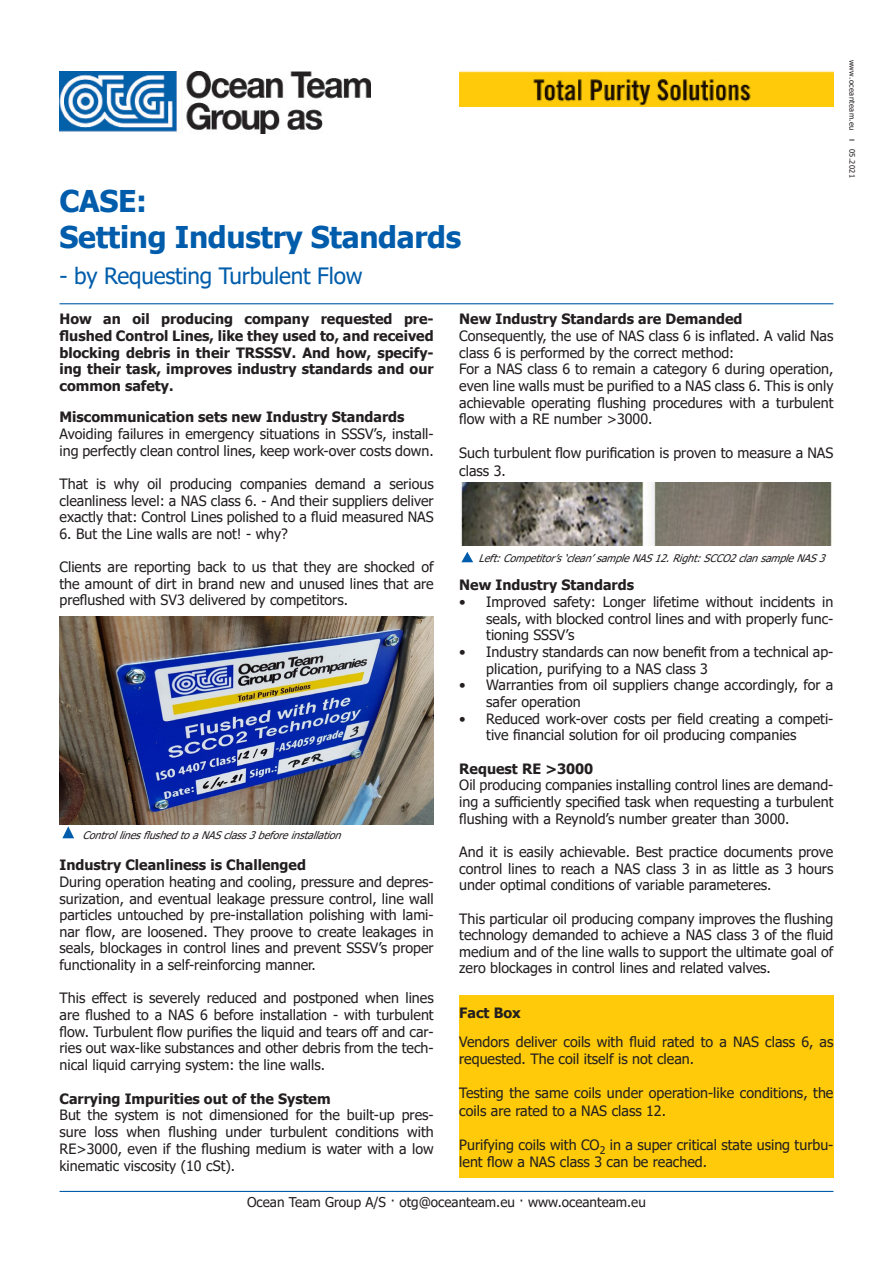
<style>
.page{position:relative;width:893px;height:1263px;background:#fff}
.page>*{position:absolute;margin:0;border:0;box-sizing:border-box;transform-origin:0 0}
.t1{font:700 30px "Tahoma";letter-spacing:-.01em;color:#015dab}
.t2{font:22.5px "Tahoma";letter-spacing:-.01em;color:#015dab}
.t3{font:14.25px/16.6px "Tahoma";color:#231f20;text-align:justify}
.t4{font:700 14.25px/16.6px "Tahoma";color:#231f20;text-align:justify}
.t5{font:13.5px "Tahoma";color:#231f20}
.t6{font:italic 10.5px "Tahoma";color:#231f20}
.t7{font:7.5px "Tahoma";letter-spacing:.05em;color:#231f20}
.s1{font-family:"Franklin Gothic";font-weight:500}
</style>
<div class="page">
<hr style="left:60px;top:1191px;width:773px;height:1px;background:#015dab">
<img style="left:60px;top:72px;width:311px;height:61px">
<img style="left:459px;top:71px;width:374px;height:35px">
<hr style="left:60px;top:303px;width:773px;height:1px;background:#015dab">
<svg style="left:62px;top:826px;width:12px;height:12px"></svg>
<svg style="left:461px;top:552px;width:12px;height:10px"></svg>
<img style="left:60px;top:617px;width:374px;height:208px">
<img style="left:461px;top:483px;width:371px;height:62px">
<div style="left:459px;top:995px;width:374px;height:183px;background:#feca0a"></div>
<p class="t1" style="left:60px;top:180px;width:89px">CASE:</p>
<p class="t1" style="left:60px;top:216px;width:403px">Setting Industry Standards</p>
<p class="t2" style="left:60px;top:261px;width:304px">- by Requesting Turbulent Flow</p>
<p class="t4" style="left:60px;top:311px;width:376px">How an oil producing company requested pre&shy;flushed Control Lines, like they used to, and received blocking debris in their TRSSSV. And how, specify&shy;ing their task, improves industry standards and our common safety.</p>
<p class="t4" style="left:60px;top:409px;width:346px">Miscommunication sets new Industry Standards</p>
<p class="t3" style="left:60px;top:426px;width:376px">Avoiding failures in emergency situations in SSSV’s, install&shy;ing perfectly clean control lines, keep work-over costs down.</p>
<p class="t3" style="left:60px;top:476px;width:376px">That is why oil producing companies demand a serious cleanliness level: a NAS class 6. - And their suppliers deliver exactly that: Control Lines polished to a fluid measured NAS</p>
<p class="t3" style="left:60px;top:526px;width:230px">6. But the Line walls are not! - why?</p>
<p class="t3" style="left:60px;top:559px;width:376px">Clients are reporting back to us that they are shocked of the amount of dirt in brand new and unused lines that are preflushed with SV3 delivered by competitors.</p>
<p class="t4" style="left:459px;top:311px;width:285px">New Industry Standards are Demanded</p>
<p class="t3" style="left:459px;top:328px;width:376px">Consequently, the use of NAS class 6 is inflated. A valid Nas class 6 is performed by the correct method:</p>
<p class="t3" style="left:459px;top:362px;width:376px">For a NAS class 6 to remain a category 6 during operation, even line walls must be purified to a NAS class 6. This is only achievable operating flushing procedures with a turbulent flow with a RE number &gt;3000.</p>
<p class="t3" style="left:459px;top:445px;width:376px;line-height:17.1px">Such turbulent flow purification is proven to measure a NAS class 3.</p>
<p class="t6" style="left:479px;top:551px;width:353px">Left:Competitor’s‘clean’sampleNAS12.Right:SCCO2clansampleNAS3</p>
<p class="t4" style="left:459px;top:577px;width:176px">New Industry Standards</p>
<p class="t3" style="left:486px;top:594px;width:349px;text-indent:-27px">• Improved safety: Longer lifetime without incidents in seals, with blocked control lines and with properly func&shy;tioning SSSV’s</p>
<p class="t3" style="left:486px;top:644px;width:349px;text-indent:-27px">• Industry standards can now benefit from a technical ap&shy;plication, purifying to a NAS class 3</p>
<p class="t3" style="left:486px;top:678px;width:349px;text-indent:-27px">• Warranties from oil suppliers change accordingly, for a safer operation</p>
<p class="t3" style="left:486px;top:711px;width:349px;text-indent:-27px">• Reduced work-over costs per field creating a competi&shy;tive financial solution for oil producing companies</p>
<p class="t4" style="left:459px;top:761px;width:136px">Request RE &gt;3000</p>
<p class="t3" style="left:459px;top:777px;width:376px">Oil producing companies installing control lines are demand&shy;ing a sufficiently specified task when requesting a turbulent flushing with a Reynold’s number greater than 3000.</p>
<p class="t3" style="left:459px;top:844px;width:376px">And it is easily achievable. Best practice documents prove control lines to reach a NAS class 3 in as little as 3 hours under optimal conditions of variable parameteres.</p>
<p class="t3" style="left:459px;top:911px;width:376px">This particular oil producing company improves the flushing technology demanded to achieve a NAS class 3 of the fluid medium and of the line walls to support the ultimate goal of zero blockages in control lines and related valves.</p>
<p class="t4" style="left:459px;top:1005px;width:63px">Fact Box</p>
<p class="t3" style="left:459px;top:1034px;width:376px;line-height:17.1px">Vendors deliver coils with fluid rated to a NAS class 6, as requested. The coil itself is not clean.</p>
<p class="t3" style="left:459px;top:1085px;width:376px;line-height:17.1px">Testing the same coils under operation-like conditions, the coils are rated to a NAS class 12.</p>
<p class="t3" style="left:459px;top:1137px;width:376px;line-height:17.1px">Purifying coils with CO<sub>2</sub> in a super critical state using turbu&shy;lent flow a NAS class 3 can be reached.</p>
<p class="t6" style="left:83px;top:828px;width:265px">ControllinesflushedtoaNASclass3beforeinstallation</p>
<p class="t4" style="left:60px;top:857px;width:248px">Industry Cleanliness is Challenged</p>
<p class="t3" style="left:60px;top:874px;width:376px">During operation heating and cooling, pressure and depres&shy;surization, and eventual leakage pressure control, line wall particles untouched by pre-installation polishing with lami&shy;nar flow, are loosened. They proove to create leakages in seals, blockages in control lines and prevent SSSV’s proper functionality in a self-reinforcing manner.</p>
<p class="t3" style="left:60px;top:991px;width:376px">This effect is severely reduced and postponed when lines are flushed to a NAS 6 before installation - with turbulent flow. Turbulent flow purifies the liquid and tears off and car&shy;ries out wax-like substances and other debris from the tech&shy;nical liquid carrying system: the line walls.</p>
<p class="t4" style="left:60px;top:1090px;width:273px">Carrying Impurities out of the System</p>
<p class="t3" style="left:60px;top:1107px;width:376px">But the system is not dimensioned for the built-up pres&shy;sure loss when flushing under turbulent conditions with RE&gt;3000, even if the flushing medium is water with a low kinematic viscosity (10 cSt).</p>
<p class="t5" style="left:247px;top:1193px;width:400px">Ocean Team Group A/S · otg@oceanteam.eu · www.oceanteam.eu</p>
<p class="t7" style="left:857px;top:60px;width:120px;rotate:90deg">www.oceanteam.eu <span class="s1">I</span> 05.2021</p>
</div>
